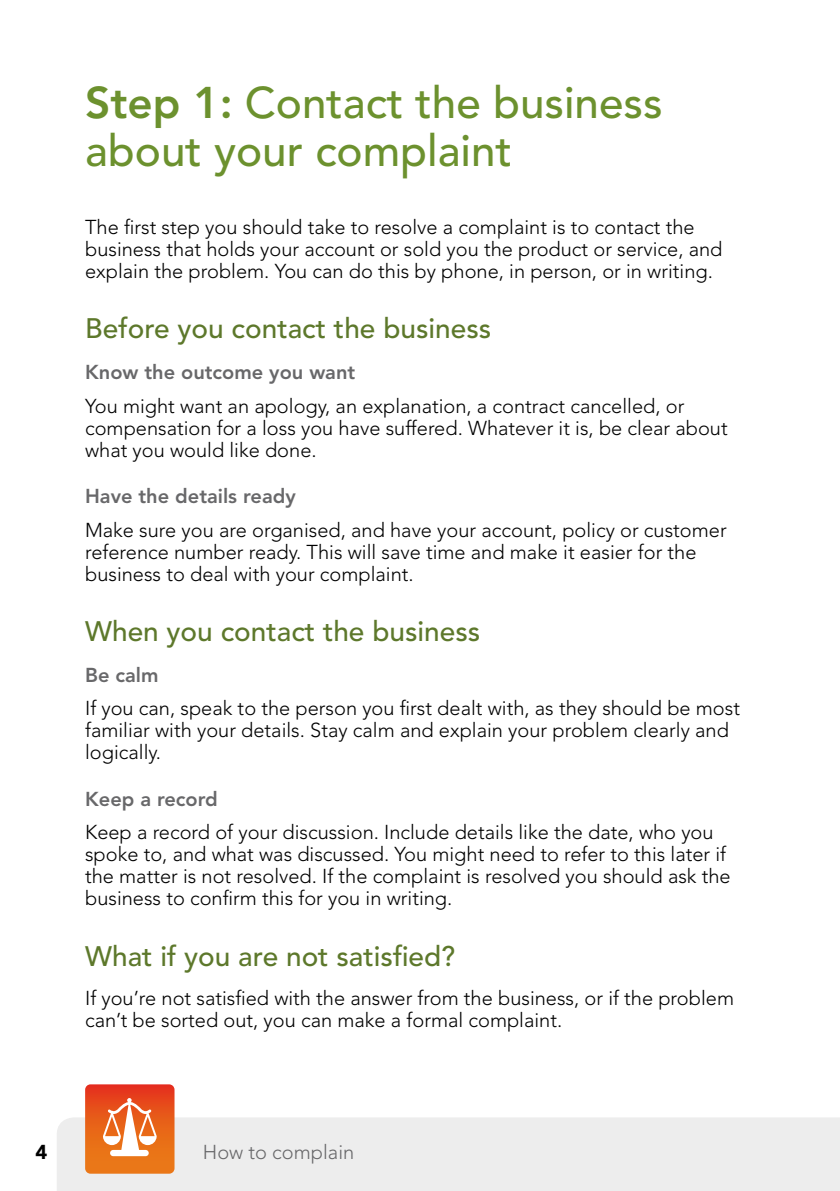
<style>
.page{position:relative;width:840px;height:1191px;background:#fff}
.page>*{position:absolute;margin:0;border:0;box-sizing:border-box;transform-origin:0 0}
.Level_1_heading{font:500 44px/48px "Avenir LT Std";color:#6c912e}
.Level_2_heading{font:500 28px "Avenir LT Std";color:#5d782b}
.Body_text{font:300 20px/22px "Avenir LT Std";color:#000}
.Level_3_heading{font:300 20px/22px "Avenir LT Std";color:#000}
.Level_3_heading-2{font:800 20px "Avenir LT Std";color:#68686a}
.t1{font:300 20px "Avenir LT Std";color:#68686a}
.t2{font:900 20px "Avenir LT Std";color:#000}
.s1{font-weight:800}
</style>
<div class="page">
<div style="left:57px;top:1117px;width:782px;height:74px;background:#ededed"></div>
<svg style="left:85px;top:1084px;width:89px;height:89px;background:#eb773f"></svg>
<p class="Level_1_heading" style="left:85px;top:80px;width:578px"><span class="s1">Step 1:</span> Contact the business about your complaint</p>
<p class="Body_text" style="left:85px;top:216px;width:638px">The first step you should take to resolve a complaint is to contact the business that holds your account or sold you the product or service, and explain the problem. You can do this by phone, in person, or in writing.</p>
<p class="Level_2_heading" style="left:85px;top:312px;width:407px">Before you contact the business</p>
<p class="Level_3_heading-2" style="left:85px;top:360px;width:271px">Know the outcome you want</p>
<p class="Body_text" style="left:85px;top:395px;width:643px">You might want an apology, an explanation, a contract cancelled, or compensation for a loss you have suffered. Whatever it is, be clear about what you would like done.</p>
<p class="Level_3_heading-2" style="left:85px;top:484px;width:212px">Have the details ready</p>
<p class="Body_text" style="left:85px;top:519px;width:642px">Make sure you are organised, and have your account, policy or customer reference number ready. This will save time and make it easier for the business to deal with your complaint.</p>
<p class="Level_2_heading" style="left:85px;top:615px;width:396px">When you contact the business</p>
<p class="Level_3_heading-2" style="left:85px;top:663px;width:75px">Be calm</p>
<p class="Body_text" style="left:85px;top:697px;width:656px">If you can, speak to the person you first dealt with, as they should be most familiar with your details. Stay calm and explain your problem clearly and logically.</p>
<p class="Level_3_heading-2" style="left:85px;top:787px;width:134px">Keep a record</p>
<p class="Body_text" style="left:85px;top:821px;width:646px">Keep a record of your discussion. Include details like the date, who you spoke to, and what was discussed. You might need to refer to this later if the matter is not resolved. If the complaint is resolved you should ask the business to confirm this for you in writing.</p>
<p class="Level_2_heading" style="left:85px;top:940px;width:371px">What if you are not satisfied?</p>
<p class="Level_3_heading" style="left:85px;top:987px;width:650px">If you’re not satisfied with the answer from the business, or if the problem can’t be sorted out, you can make a formal complaint.</p>
<p class="t2" style="left:35px;top:1140px;width:13px">4</p>
<p class="t1" style="left:203px;top:1140px;width:153px">How to complain</p>
</div>
